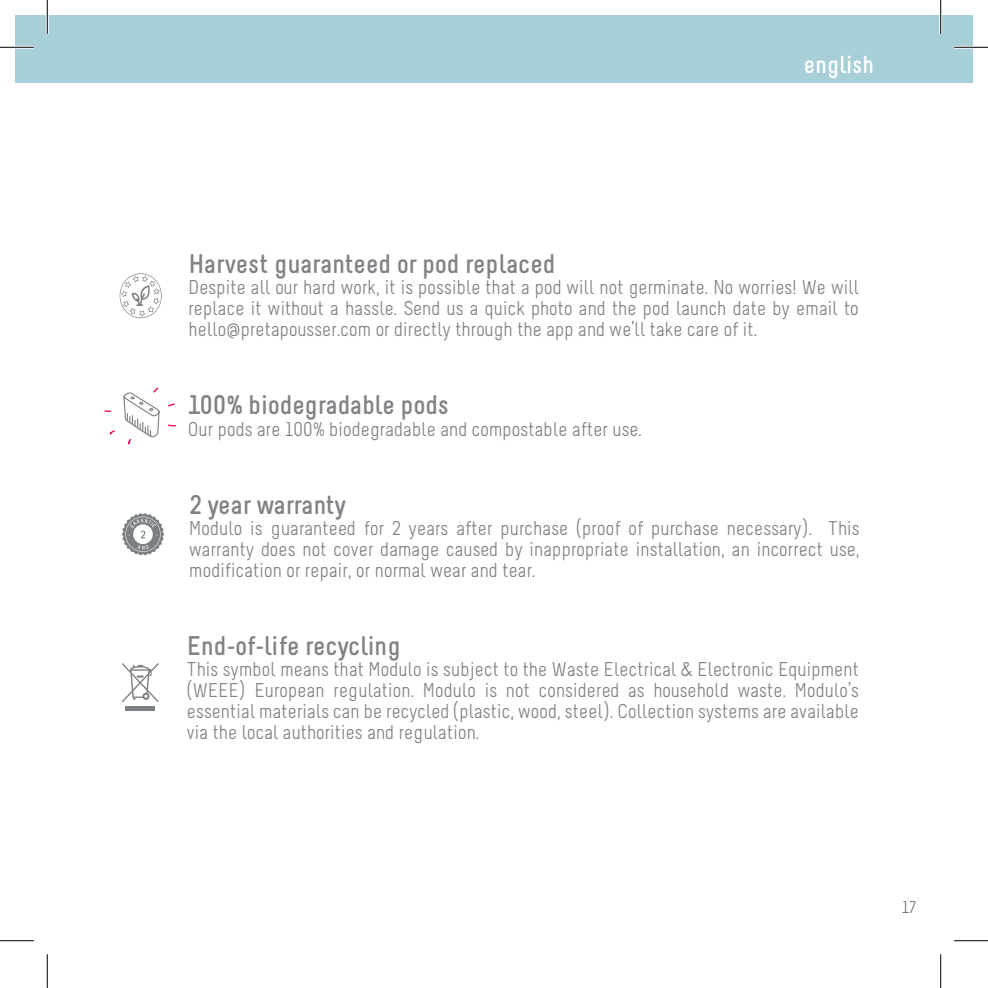
<style>
.page{position:relative;width:988px;height:988px;background:#fff}
.page>*{position:absolute;margin:0;border:0;box-sizing:border-box;transform-origin:0 0}
.t1{font:700 27px "Melbourne";color:#808285}
.t2{font:700 24.75px "Melbourne";color:#fff}
.t3{font:20.03px/20.9px "Melbourne";letter-spacing:.01em;color:#808285;text-align:justify}
.t4{font:16.88px "Melbourne";color:#6c6d70}
</style>
<div class="page">
<div style="left:15px;top:15px;width:957px;height:68px;background:#a7cfd7"></div>
<svg style="left:120px;top:273px;width:42px;height:45px"></svg>
<svg style="left:122px;top:513px;width:42px;height:42px"></svg>
<svg style="left:109px;top:430px;width:6px;height:4px"></svg>
<svg style="left:104px;top:410px;width:8px;height:2px"></svg>
<svg style="left:123px;top:387px;width:53px;height:57px"></svg>
<svg style="left:122px;top:663px;width:37px;height:39px"></svg>
<div style="left:126px;top:706px;width:29px;height:5px;background:#7d8082"></div>
<hr style="left:0;top:46px;width:34px;height:3px;background:#fff">
<hr style="left:954px;top:46px;width:33px;height:3px;background:#fff">
<hr style="left:46px;top:0;width:3px;height:34px;background:#fff">
<hr style="left:939px;top:0;width:3px;height:34px;background:#fff">
<hr style="left:0;top:47px;width:34px;height:1px;background:#000">
<hr style="left:954px;top:47px;width:33px;height:1px;background:#000">
<hr style="left:0;top:940px;width:34px;height:1px;background:#000">
<hr style="left:954px;top:940px;width:33px;height:1px;background:#000">
<hr style="left:47px;top:0;width:1px;height:34px;background:#000">
<hr style="left:47px;top:954px;width:1px;height:33px;background:#000">
<hr style="left:940px;top:0;width:1px;height:34px;background:#000">
<hr style="left:940px;top:954px;width:1px;height:33px;background:#000">
<p class="t2" style="left:803px;top:50px;width:72px">english</p>
<h1 class="t1" style="left:188px;top:247px;width:368px">Harvest guaranteed or pod replaced</h1>
<p class="t3" style="left:188px;top:279px;width:672px">Despite all our hard work, it is possible that a pod will not germinate. No worries! We will replace it without a hassle. Send us a quick photo and the pod launch date by email to hello@pretapousser.com or directly through the app and we’ll take care of it.</p>
<h1 class="t1" style="left:188px;top:389px;width:263px">100% biodegradable pods</h1>
<p class="t3" style="left:188px;top:420px;width:456px">Our pods are 100% biodegradable and compostable after use.</p>
<h1 class="t1" style="left:189px;top:488px;width:158px">2 year warranty</h1>
<p class="t3" style="left:189px;top:519px;width:672px">Modulo is guaranteed for 2 years after purchase (proof of purchase necessary). This warranty does not cover damage caused by inappropriate installation, an incorrect use, modification or repair, or normal wear and tear.</p>
<h1 class="t1" style="left:187px;top:629px;width:215px">End-of-life recycling</h1>
<p class="t3" style="left:187px;top:660px;width:673px">This symbol means that Modulo is subject to the Waste Electrical &amp; Electronic Equipment (WEEE) European regulation. Modulo is not considered as household waste. Modulo’s essential materials can be recycled (plastic, wood, steel). Collection systems are available via the local authorities and regulation.</p>
<p class="t4" style="left:902px;top:897px;width:15px">17</p>
</div>
